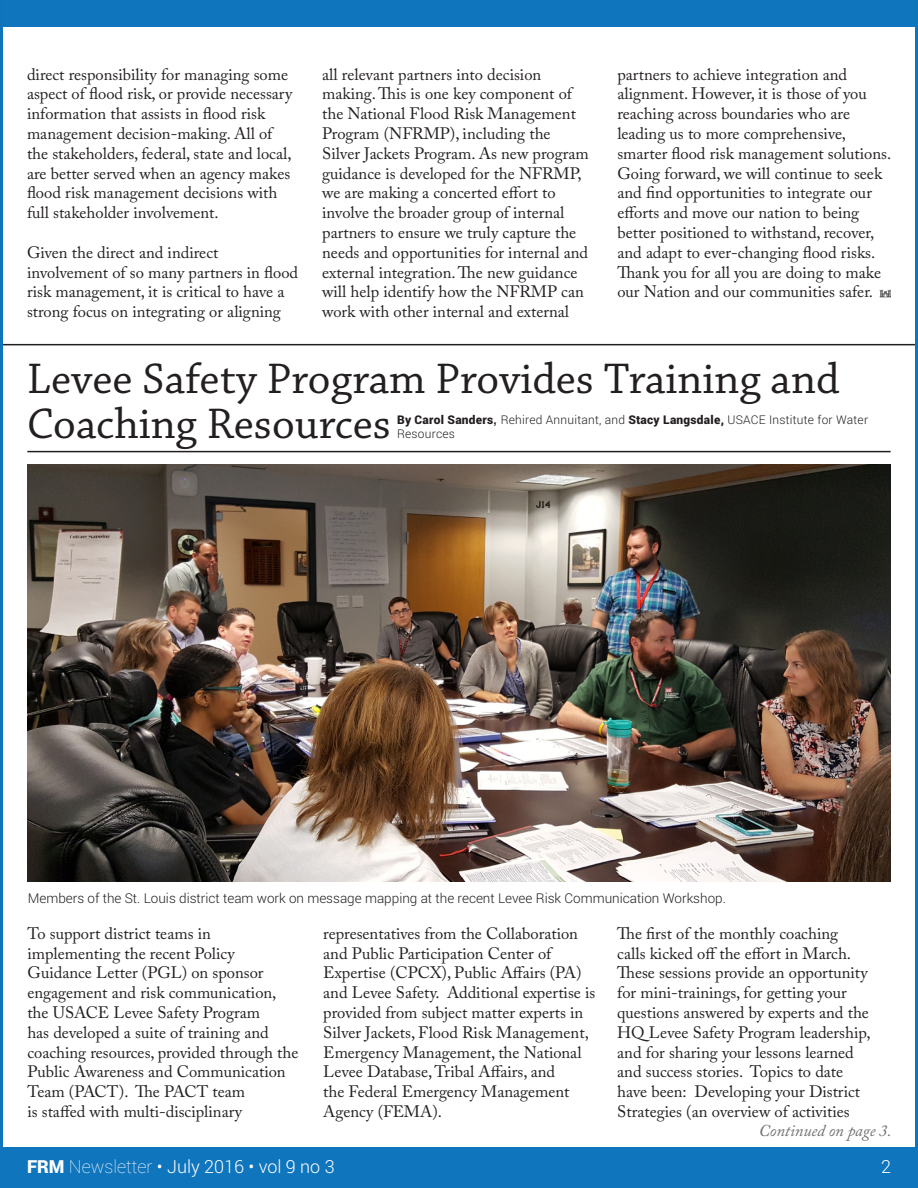
<style>
.page{position:relative;width:918px;height:1188px;background:#fff}
.page>*{position:absolute;margin:0;border:0;box-sizing:border-box;transform-origin:0 0}
.t1{font:45px/45px "Chaparral Pro";color:#231f20}
.t2{font:300 18px "Roboto";color:#fff}
.t3{font:16.5px/19.8px "Adobe Caslon Pro";color:#231f20}
.t4{font:italic 16.5px "Adobe Caslon Pro";color:#6e6e70}
.t5{font:300 13.5px "Roboto";color:#231f20}
.t6{font:300 12px/14.4px "Roboto";letter-spacing:.02em;color:#231f20}
.s1{font-weight:900}
.s2{font-family:"Arial";font-weight:700}
.s3{font-weight:100}
</style>
<div class="page">
<div style="left:0;top:0;width:918px;height:27px;background:#0f75bd"></div>
<hr style="left:0;top:0;width:3px;height:1188px;background:#0f75bb">
<hr style="left:915px;top:0;width:3px;height:1188px;background:#0f75bb">
<div style="left:0;top:1148px;width:918px;height:40px;background:#0f75bd"></div>
<hr style="left:27px;top:451px;width:864px;height:1px;background:#231f20">
<hr style="left:3px;top:344px;width:912px;height:1px;background:#231f20">
<img style="left:27px;top:464px;width:864px;height:418px">
<svg style="left:880px;top:290px;width:11px;height:7px"></svg>
<p class="t3" style="left:27px;top:64px;width:267px">direct responsibility for managing some aspect of flood risk, or provide necessary information that assists in flood risk management decision-making. All of the stakeholders, federal, state and local, are better served when an agency makes flood risk management decisions with full stakeholder involvement.</p>
<p class="t3" style="left:27px;top:242px;width:273px">Given the direct and indirect involvement of so many partners in flood risk management, it is critical to have a strong focus on integrating or aligning</p>
<p class="t3" style="left:322px;top:64px;width:268px">all relevant partners into decision making. This is one key component of the National Flood Risk Management Program (NFRMP), including the Silver Jackets Program. As new program guidance is developed for the NFRMP, we are making a concerted effort to involve the broader group of internal partners to ensure we truly capture the needs and opportunities for internal and external integration. The new guidance will help identify how the NFRMP can work with other internal and external</p>
<p class="t3" style="left:617px;top:64px;width:275px">partners to achieve integration and alignment. However, it is those of you reaching across boundaries who are leading us to more comprehensive, smarter flood risk management solutions.<br>Going forward, we will continue to seek and find opportunities to integrate our efforts and move our nation to being better positioned to withstand, recover, and adapt to ever-changing flood risks.</p>
<p class="t3" style="left:617px;top:262px;width:265px">Thank you for all you are doing to make our Nation and our communities safer.</p>
<p class="t1" style="left:27px;top:358px;width:814px">Levee Safety Program Provides Training and<br>Coaching Resources</p>
<p class="t6" style="left:397px;top:412px;width:473px"><span class="s1">By Carol Sanders</span><span class="s2">,</span> Rehired Annuitant, and <span class="s1">Stacy Langsdale,</span> USACE Institute for Water<br>Resources</p>
<p class="t5" style="left:28px;top:889px;width:700px">Members of the St. Louis district team work on message mapping at the recent Levee Risk Communication Workshop.</p>
<p class="t3" style="left:27px;top:923px;width:273px">To support district teams in implementing the recent Policy Guidance Letter (PGL) on sponsor engagement and risk communication, the USACE Levee Safety Program<br>has developed a suite of training and coaching resources, provided through the Public Awareness and Communication Team (PACT). The PACT team<br>is staffed with multi-disciplinary</p>
<p class="t3" style="left:323px;top:923px;width:274px">representatives from the Collaboration and Public Participation Center of Expertise (CPCX), Public Affairs (PA) and Levee Safety. Additional expertise is provided from subject matter experts in Silver Jackets, Flood Risk Management, Emergency Management, the National Levee Database, Tribal Affairs, and<br>the Federal Emergency Management Agency (FEMA).</p>
<p class="t3" style="left:617px;top:923px;width:255px">The first of the monthly coaching calls kicked off the effort in March.<br>These sessions provide an opportunity for mini-trainings, for getting your questions answered by experts and the HQ Levee Safety Program leadership, and for sharing your lessons learned and success stories. Topics to date have been: Developing your District Strategies (an overview of activities</p>
<p class="t4" style="left:759px;top:1121px;width:134px">Continued on page 3.</p>
<p class="t2" style="left:27px;top:1154px;width:309px"><span class="s1">FRM</span> <span class="s3">Newsletter</span> • July 2016 • vol 9 no 3</p>
<p class="t2" style="left:881px;top:1154px;width:11px">2</p>
</div>
